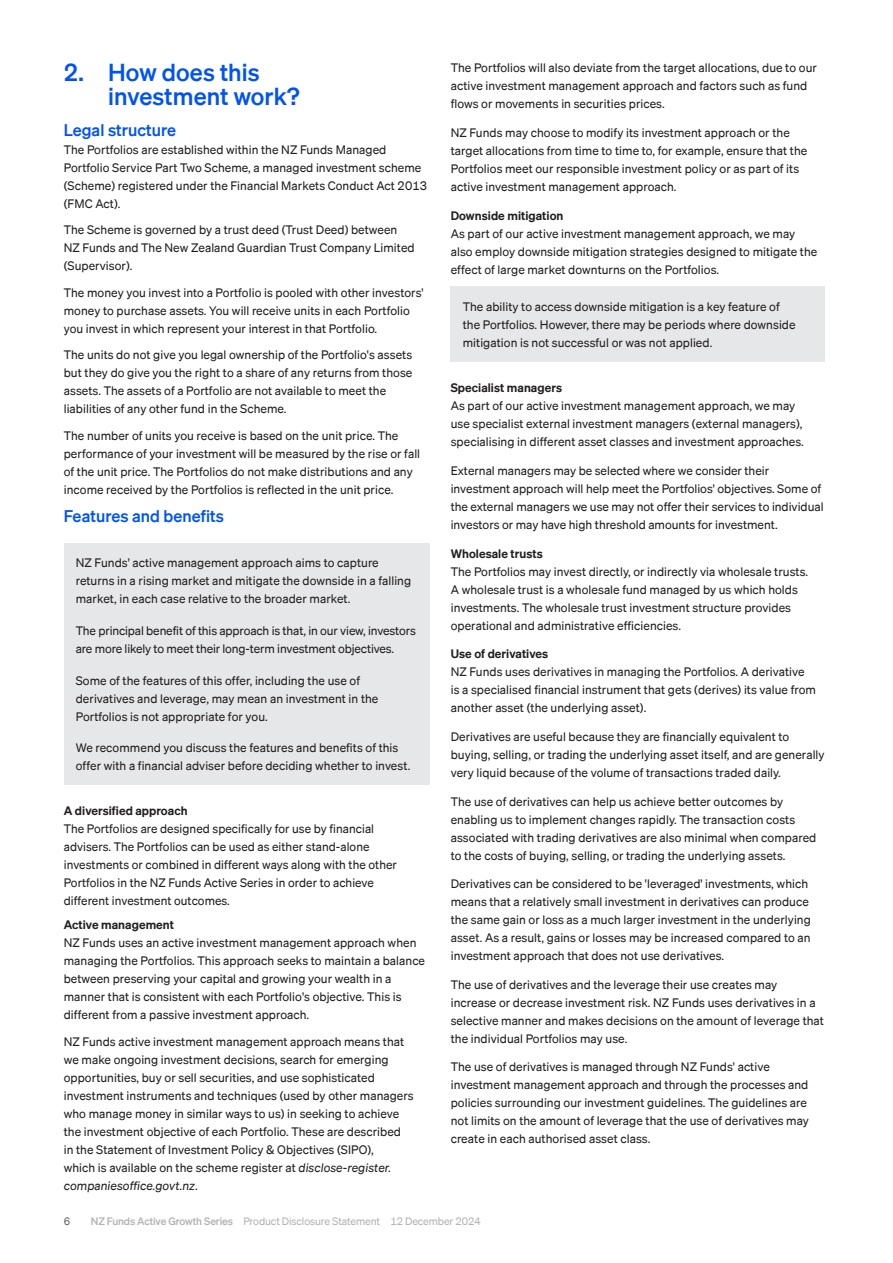
<style>
.page{position:relative;width:893px;height:1263px;background:#fff}
.page>*{position:absolute;margin:0;border:0;box-sizing:border-box;transform-origin:0 0}
.PDS_Section_Heading_16_16{font:500 24px/24px "Sons Tab";letter-spacing:.005em;color:#0053f3}
.PDS_Sub_Heading_11_12{font:500 16.5px "Sons Tab";letter-spacing:.005em;color:#0053f3}
.PDS_Body_8_12{font:12px/18px "Sons Tab";letter-spacing:.005em;color:#231f20}
.PDS_Body___Inset_-_after_Subheading{font:12px/18px "Sons Tab";letter-spacing:.005em;color:#231f20}
.PDS_Body___Inset{font:12px/18px "Sons Tab";letter-spacing:.005em;color:#231f20}
.PDS_Body_Heading_8_12{font:600 12px "Sons Tab";letter-spacing:.005em;color:#231f20}
.t1{font:10.5px "Sons Tab";letter-spacing:-.01em;color:#b2b3b7}
.t2{font:10.5px "Sons Tab";color:#636366}
.s1{font-style:italic}
.s2{font-weight:500}
</style>
<div class="page">
<div style="left:451px;top:287px;width:374px;height:75px;background:#e6e7e9"></div>
<div style="left:64px;top:543px;width:365px;height:242px;background:#e6e7e9"></div>
<p class="PDS_Section_Heading_16_16" style="left:108px;top:59px;width:193px;text-indent:-44px">2. How does this investment work?</p>
<p class="PDS_Sub_Heading_11_12" style="left:64px;top:119px;width:114px">Legal structure</p>
<p class="PDS_Body_8_12" style="left:64px;top:140px;width:365px">The Portfolios are established within the NZ Funds Managed Portfolio Service Part Two Scheme, a managed investment scheme (Scheme) registered under the Financial Markets Conduct Act 2013 (FMC Act).</p>
<p class="PDS_Body_8_12" style="left:64px;top:221px;width:352px">The Scheme is governed by a trust deed (Trust Deed) between<br>NZ Funds and The New Zealand Guardian Trust Company Limited (Supervisor).</p>
<p class="PDS_Body_8_12" style="left:64px;top:283px;width:361px">The money you invest into a Portfolio is pooled with other investors' money to purchase assets. You will receive units in each Portfolio you invest in which represent your interest in that Portfolio.</p>
<p class="PDS_Body_8_12" style="left:64px;top:346px;width:350px">The units do not give you legal ownership of the Portfolio's assets but they do give you the right to a share of any returns from those assets. The assets of a Portfolio are not available to meet the liabilities of any other fund in the Scheme.</p>
<p class="PDS_Body_8_12" style="left:64px;top:426px;width:358px">The number of units you receive is based on the unit price. The performance of your investment will be measured by the rise or fall of the unit price. The Portfolios do not make distributions and any income received by the Portfolios is reflected in the unit price.</p>
<p class="PDS_Sub_Heading_11_12" style="left:64px;top:506px;width:162px">Features and benefits</p>
<p class="PDS_Body___Inset_-_after_Subheading" style="left:76px;top:554px;width:337px">NZ Funds' active management approach aims to capture returns in a rising market and mitigate the downside in a falling market, in each case relative to the broader market.</p>
<p class="PDS_Body___Inset_-_after_Subheading" style="left:76px;top:621px;width:342px">The principal benefit of this approach is that, in our view, investors are more likely to meet their long-term investment objectives.</p>
<p class="PDS_Body___Inset_-_after_Subheading" style="left:76px;top:671px;width:304px">Some of the features of this offer, including the use of derivatives and leverage, may mean an investment in the<br>Portfolios is not appropriate for you.</p>
<p class="PDS_Body___Inset_-_after_Subheading" style="left:76px;top:738px;width:336px">We recommend you discuss the features and benefits of this offer with a financial adviser before deciding whether to invest.</p>
<p class="PDS_Body_Heading_8_12" style="left:64px;top:803px;width:125px">A diversified approach</p>
<p class="PDS_Body_8_12" style="left:64px;top:819px;width:335px">The Portfolios are designed specifically for use by financial advisers. The Portfolios can be used as either stand-alone investments or combined in different ways along with the other Portfolios in the NZ Funds Active Series in order to achieve different investment outcomes.</p>
<p class="PDS_Body_Heading_8_12" style="left:64px;top:917px;width:112px">Active management</p>
<p class="PDS_Body_8_12" style="left:64px;top:934px;width:363px">NZ Funds uses an active investment management approach when managing the Portfolios. This approach seeks to maintain a balance between preserving your capital and growing your wealth in a manner that is consistent with each Portfolio's objective. This is different from a passive investment approach.</p>
<p class="PDS_Body_8_12" style="left:64px;top:1032px;width:351px">NZ Funds active investment management approach means that we make ongoing investment decisions, search for emerging opportunities, buy or sell securities, and use sophisticated investment instruments and techniques (used by other managers who manage money in similar ways to us) in seeking to achieve the investment objective of each Portfolio. These are described in the Statement of Investment Policy &amp; Objectives (SIPO),<br>which is available on the scheme register at <span class="s1">disclose-register. companiesoffice.govt.nz</span>.</p>
<p class="PDS_Body_8_12" style="left:451px;top:59px;width:368px">The Portfolios will also deviate from the target allocations, due to our active investment management approach and factors such as fund flows or movements in securities prices.</p>
<p class="PDS_Body_8_12" style="left:451px;top:123px;width:358px">NZ Funds may choose to modify its investment approach or the target allocations from time to time to, for example, ensure that the Portfolios meet our responsible investment policy or as part of its active investment management approach.</p>
<p class="PDS_Body_Heading_8_12" style="left:451px;top:207px;width:114px">Downside mitigation</p>
<p class="PDS_Body_8_12" style="left:451px;top:224px;width:368px">As part of our active investment management approach, we may also employ downside mitigation strategies designed to mitigate the effect of large market downturns on the Portfolios.</p>
<p class="PDS_Body___Inset" style="left:463px;top:298px;width:334px">The ability to access downside mitigation is a key feature of the Portfolios. However, there may be periods where downside mitigation is not successful or was not applied.</p>
<p class="PDS_Body_Heading_8_12" style="left:451px;top:380px;width:113px">Specialist managers</p>
<p class="PDS_Body_8_12" style="left:451px;top:397px;width:355px">As part of our active investment management approach, we may use specialist external investment managers (external managers), specialising in different asset classes and investment approaches.</p>
<p class="PDS_Body_8_12" style="left:451px;top:461px;width:374px">External managers may be selected where we consider their investment approach will help meet the Portfolios' objectives. Some of the external managers we use may not offer their services to individual investors or may have high threshold amounts for investment.</p>
<p class="PDS_Body_Heading_8_12" style="left:451px;top:545px;width:94px">Wholesale trusts</p>
<p class="PDS_Body_8_12" style="left:451px;top:562px;width:359px">The Portfolios may invest directly, or indirectly via wholesale trusts.<br>A wholesale trust is a wholesale fund managed by us which holds investments. The wholesale trust investment structure provides operational and administrative efficiencies.</p>
<p class="PDS_Body_Heading_8_12" style="left:451px;top:646px;width:99px">Use of derivatives</p>
<p class="PDS_Body_8_12" style="left:451px;top:662px;width:367px">NZ Funds uses derivatives in managing the Portfolios. A derivative is a specialised financial instrument that gets (derives) its value from another asset (the underlying asset).</p>
<p class="PDS_Body_8_12" style="left:451px;top:727px;width:375px">Derivatives are useful because they are financially equivalent to buying, selling, or trading the underlying asset itself, and are generally very liquid because of the volume of transactions traded daily.</p>
<p class="PDS_Body_8_12" style="left:451px;top:792px;width:367px">The use of derivatives can help us achieve better outcomes by enabling us to implement changes rapidly. The transaction costs associated with trading derivatives are also minimal when compared to the costs of buying, selling, or trading the underlying assets.</p>
<p class="PDS_Body_8_12" style="left:451px;top:874px;width:362px">Derivatives can be considered to be 'leveraged' investments, which means that a relatively small investment in derivatives can produce the same gain or loss as a much larger investment in the underlying asset. As a result, gains or losses may be increased compared to an investment approach that does not use derivatives.</p>
<p class="PDS_Body_8_12" style="left:451px;top:975px;width:375px">The use of derivatives and the leverage their use creates may increase or decrease investment risk. NZ Funds uses derivatives in a selective manner and makes decisions on the amount of leverage that the individual Portfolios may use.</p>
<p class="PDS_Body_8_12" style="left:451px;top:1058px;width:360px">The use of derivatives is managed through NZ Funds' active investment management approach and through the processes and policies surrounding our investment guidelines. The guidelines are not limits on the amount of leverage that the use of derivatives may create in each authorised asset class.</p>
<p class="t2" style="left:64px;top:1214px;width:8px">6</p>
<p class="t1" style="left:91px;top:1214px;width:391px"><span class="s2">NZ Funds Active Growth Series</span> Product Disclosure Statement 12 December 2024</p>
</div>
